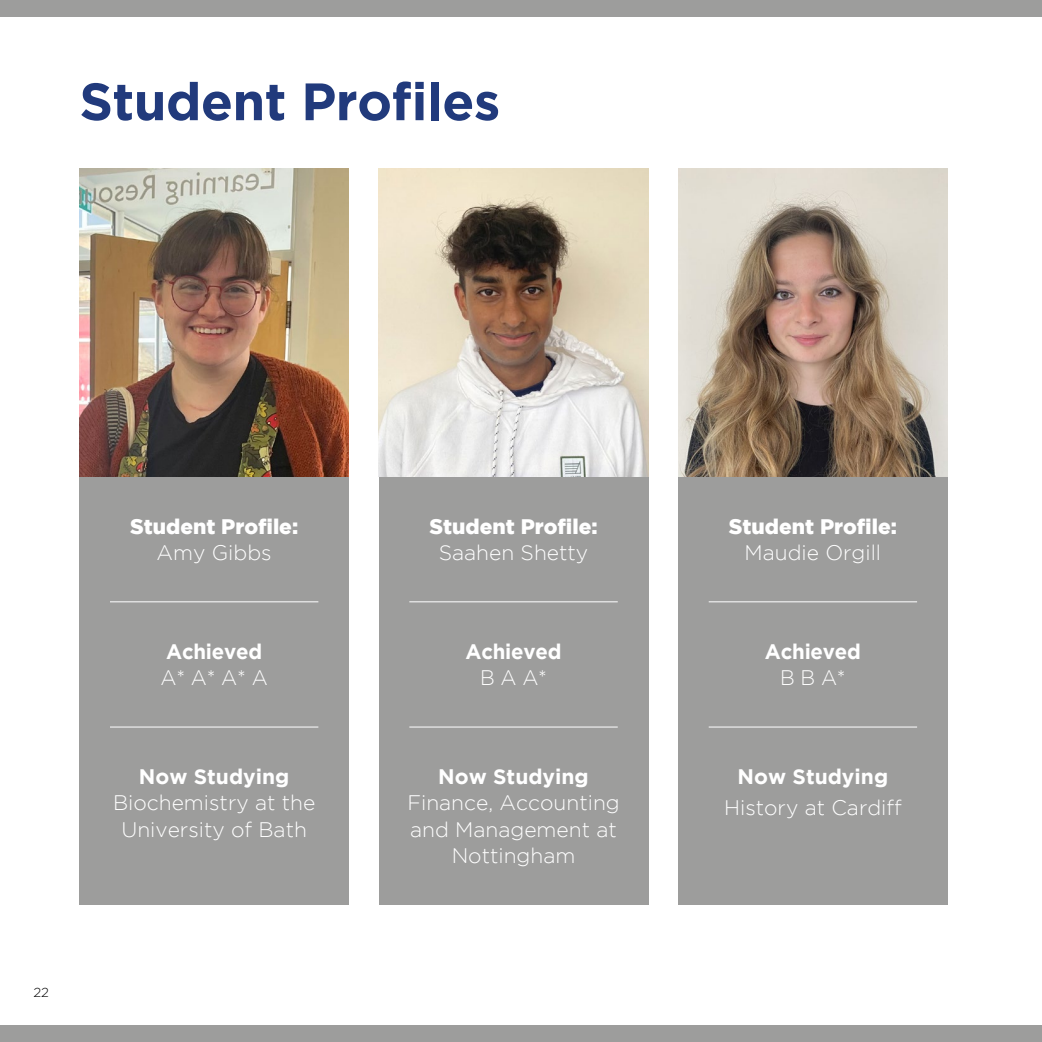
<style>
.page{position:relative;width:1042px;height:1042px;background:#fff}
.page>*{position:absolute;margin:0;border:0;box-sizing:border-box;transform-origin:0 0}
.t1{font:700 52.5px "Gotham";letter-spacing:-.01em;color:#213a7c}
.t2{font:300 21px/26.2px "Gotham";color:#fff;text-align:center}
.t3{font:700 21px "Gotham";color:#fff}
.t4{font:900 21px "Gotham";color:#fff}
.t5{font:300 13.12px "Gotham";color:#000}
</style>
<div class="page">
<div style="left:0;top:1025px;width:1042px;height:17px;background:#9d9d9c"></div>
<div style="left:0;top:0;width:1042px;height:17px;background:#9d9d9c"></div>
<div style="left:79px;top:458px;width:270px;height:447px;background:#9d9d9c"></div>
<div style="left:379px;top:458px;width:269px;height:447px;background:#9d9d9c"></div>
<div style="left:678px;top:458px;width:269px;height:447px;background:#9d9d9c"></div>
<img style="left:79px;top:169px;width:270px;height:307px">
<img style="left:379px;top:169px;width:269px;height:307px">
<img style="left:678px;top:169px;width:269px;height:307px">
<hr style="left:110px;top:726px;width:208px;height:1px;background:#fff">
<hr style="left:409px;top:726px;width:209px;height:1px;background:#fff">
<hr style="left:709px;top:726px;width:208px;height:1px;background:#fff">
<hr style="left:110px;top:601px;width:208px;height:1px;background:#fff">
<hr style="left:409px;top:601px;width:209px;height:1px;background:#fff">
<hr style="left:709px;top:601px;width:208px;height:1px;background:#fff">
<h1 class="t1" style="left:79px;top:71px;width:422px">Student Profiles</h1>
<p class="t5" style="left:33px;top:985px;width:17px">22</p>
<p class="t4" style="left:130px;top:514px;width:169px">Student Profile:</p>
<p class="t2" style="left:157px;top:539px;width:117px">Amy Gibbs</p>
<p class="t3" style="left:166px;top:639px;width:98px">Achieved</p>
<p class="t2" style="left:161px;top:664px;width:109px">A* A* A* A</p>
<p class="t3" style="left:139px;top:764px;width:152px">Now Studying</p>
<p class="t2" style="left:113px;top:789px;width:204px">Biochemistry at the<br>University of Bath</p>
<p class="t4" style="left:429px;top:514px;width:169px">Student Profile:</p>
<p class="t2" style="left:439px;top:539px;width:151px">Saahen Shetty</p>
<p class="t3" style="left:465px;top:639px;width:98px">Achieved</p>
<p class="t2" style="left:480px;top:664px;width:68px">B A A*</p>
<p class="t3" style="left:438px;top:764px;width:152px">Now Studying</p>
<p class="t2" style="left:407px;top:789px;width:214px">Finance, Accounting and Management at<br>Nottingham</p>
<p class="t4" style="left:729px;top:514px;width:169px">Student Profile:</p>
<p class="t2" style="left:744px;top:539px;width:138px">Maudie Orgill</p>
<p class="t3" style="left:765px;top:639px;width:98px">Achieved</p>
<p class="t2" style="left:780px;top:664px;width:67px">B B A*</p>
<p class="t3" style="left:737px;top:764px;width:152px">Now Studying</p>
<p class="t2" style="left:724px;top:794px;width:179px">History at Cardiff</p>
</div>
